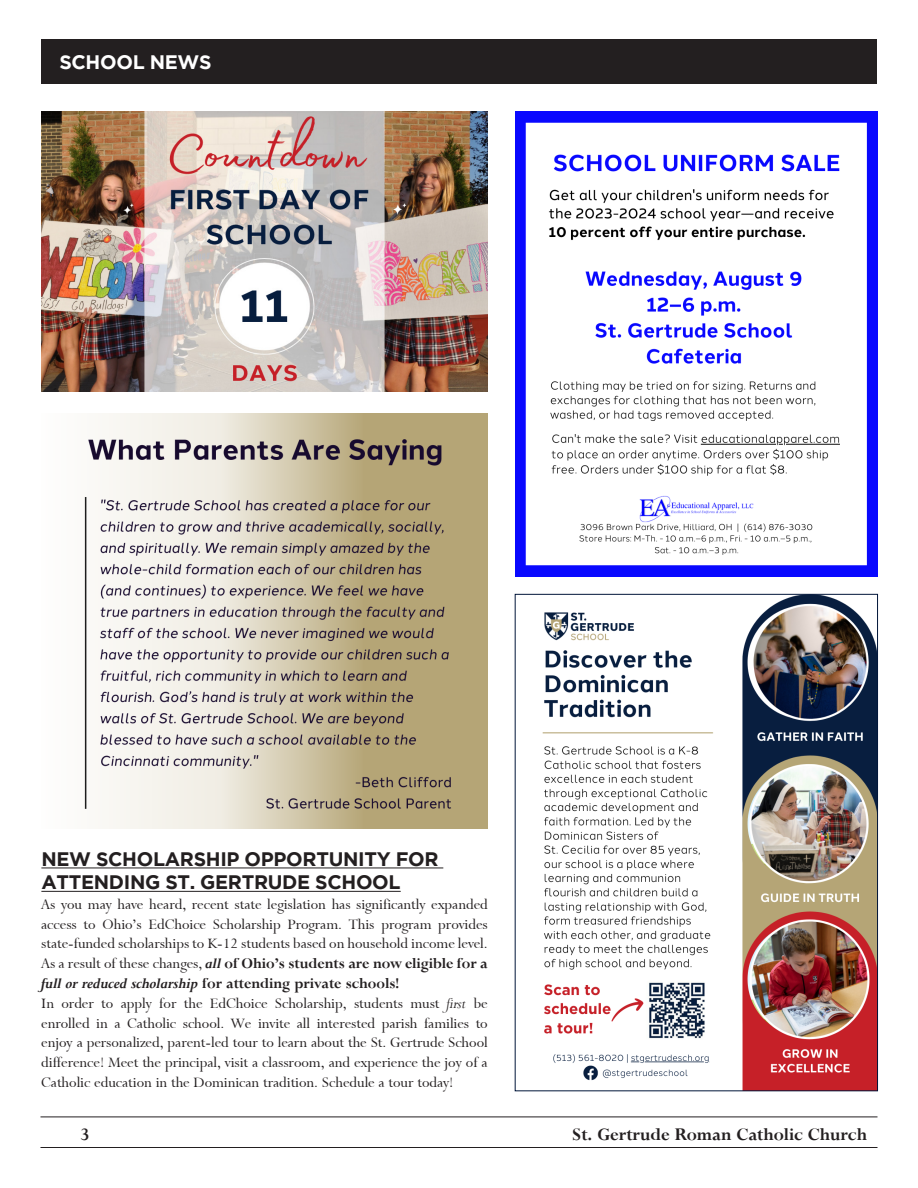
<style>
.page{position:relative;width:918px;height:1188px;background:#fff}
.page>*{position:absolute;margin:0;border:0;box-sizing:border-box;transform-origin:0 0}
.t1{font:700 19.5px/23.4px "Gotham";letter-spacing:-.015em;color:#231f20}
.t2{font:19.5px "Bronte Bold SWFTE";color:#231f20}
.t3{font:700 19.5px "Gotham";letter-spacing:-.015em;color:#fff}
.t4{font:16.5px/19.8px "Bronte Regular SWFTE";color:#231f20;text-align:justify}
.s1{font-family:"Bronte Bold Italic SWFTE"}
.s2{font-family:"Bronte Bold SWFTE"}
.s3{font-family:"Bronte Italic SWFTE"}
</style>
<div class="page">
<hr style="left:40px;top:1147px;width:838px;height:1px;background:#231f20">
<hr style="left:40px;top:1117px;width:838px;height:1px;background:#231f20">
<div style="left:41px;top:40px;width:836px;height:44px;background:#231f20"></div>
<hr style="left:41px;top:868px;width:402px;height:1px;background:#231f20">
<hr style="left:41px;top:891px;width:360px;height:1px;background:#231f20">
<img style="left:41px;top:112px;width:447px;height:280px">
<img style="left:84px;top:413px;width:404px;height:416px">
<img style="left:542px;top:596px;width:334px;height:493px">
<img style="left:516px;top:112px;width:362px;height:465px">
<p class="t3" style="left:59px;top:51px;width:154px">SCHOOL NEWS</p>
<p class="t1" style="left:41px;top:846px;width:399px">NEW SCHOLARSHIP OPPORTUNITY FOR<br>ATTENDING ST. GERTRUDE SCHOOL</p>
<p class="t4" style="left:41px;top:894px;width:448px">As you may have heard, recent state legislation has significantly expanded access to Ohio’s EdChoice Scholarship Program. This program provides state-funded scholarships to K-12 students based on household income level.<br>As a result of these changes, <span class="s1">all</span> <span class="s2">of Ohio’s students are now eligible for a </span><span class="s1">full or reduced scholarship</span> <span class="s2">for attending private schools!</span></p>
<p class="t4" style="left:41px;top:993px;width:448px">In order to apply for the EdChoice Scholarship, students must <span class="s3">first</span> be enrolled in a Catholic school. We invite all interested parish families to enjoy a personalized, parent-led tour to learn about the St. Gertrude School difference! Meet the principal, visit a classroom, and experience the joy of a Catholic education in the Dominican tradition. Schedule a tour today!</p>
<p class="t2" style="left:80px;top:1123px;width:11px">3</p>
<p class="t2" style="left:572px;top:1123px;width:297px">St. Gertrude Roman Catholic Church</p>
</div>
